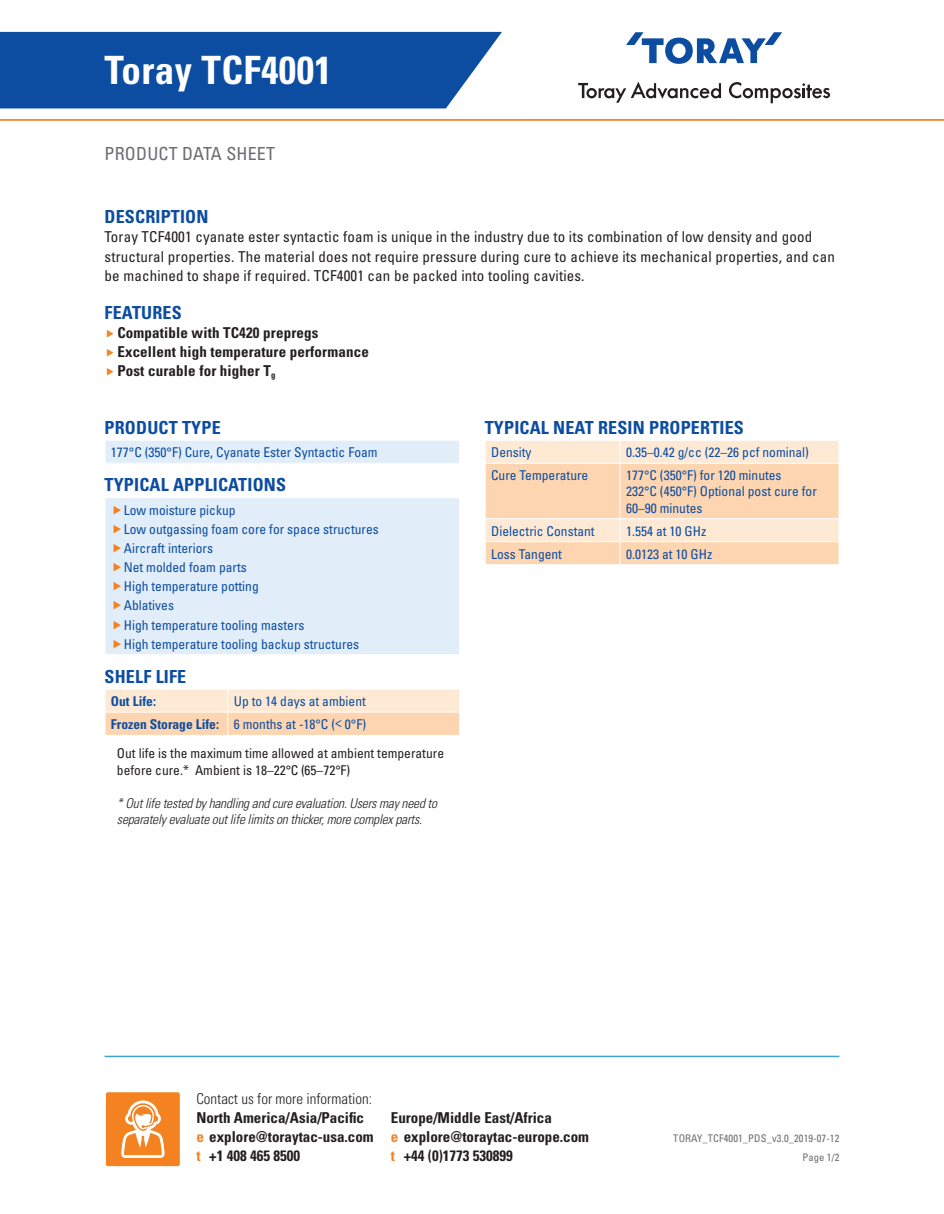
<style>
.page{position:relative;width:944px;height:1214px;background:#fff}
.page>*{position:absolute;margin:0;border:0;box-sizing:border-box;transform-origin:0 0}
.t1{font:700 condensed 39px "Univers LT Std";letter-spacing:.01em;color:#fff}
.t2{font:700 condensed 18px "Univers LT Std";letter-spacing:.01em;color:#0d4da1}
.t3{font:condensed 18px "Univers";letter-spacing:.01em;color:#6c6d70}
.Body_text{font:condensed 15px/19.2px "Univers";letter-spacing:.01em;color:#231f20}
.t4{font:700 condensed 15px/19.2px "Univers";color:#231f20}
.t5{font:300 condensed 15px "Univers";color:#231f20}
.Cell_row{font:condensed 13.5px/16.2px "Univers";color:#0d4da1}
.Cell_row-2{font:italic 300 condensed 13.5px/16.5px "Univers";letter-spacing:-.015em;color:#231f20}
.Cell_row-3{font:condensed 13.5px/16.5px "Univers";color:#231f20}
.Cell_row-4{font:700 condensed 13.5px "Univers";color:#0d4da1}
.t6{font:condensed 10.5px "Univers";letter-spacing:.01em;color:#6c6d70}
.s1{color:#f58220}
</style>
<div class="page">
<div style="left:0;top:32px;width:502px;height:76px;background:#0d4da1"></div>
<hr style="left:0;top:119px;width:944px;height:2px;background:#f58220">
<svg style="left:626px;top:32px;width:156px;height:32px"></svg>
<svg style="left:578px;top:82px;width:143px;height:21px"></svg>
<svg style="left:729px;top:82px;width:101px;height:21px"></svg>
<hr style="left:105px;top:1055px;width:734px;height:2px;background:#42a0d8">
<svg style="left:105px;top:1092px;width:75px;height:75px;background:#f69a4b"></svg>
<div style="left:105px;top:440px;width:354px;height:23px;background:#e1edf8"></div>
<hr style="left:105px;top:440px;width:355px;height:1px;background:#fff">
<svg style="left:105px;top:441px;width:1px;height:22px"></svg>
<div style="left:105px;top:497px;width:354px;height:157px;background:#e1edf8"></div>
<hr style="left:105px;top:497px;width:355px;height:1px;background:#fff">
<hr style="left:105px;top:498px;width:1px;height:156px;background:#fff">
<svg style="left:105px;top:689px;width:355px;height:46px;background:#fde0c5"></svg>
<svg style="left:485px;top:441px;width:354px;height:123px;background:#fdddbf"></svg>
<h1 class="t1" style="left:105px;top:46px;width:229px">Toray TCF4001</h1>
<h2 class="t3" style="left:105px;top:142px;width:172px">PRODUCT DATA SHEET</h2>
<h1 class="t2" style="left:105px;top:206px;width:105px">DESCRIPTION</h1>
<p class="Body_text" style="left:105px;top:227px;width:732px">Toray TCF4001 cyanate ester syntactic foam is unique in the industry due to its combination of low density and good structural properties. The material does not require pressure during cure to achieve its mechanical properties, and can be machined to shape if required. TCF4001 can be packed into tooling cavities.</p>
<h1 class="t2" style="left:105px;top:301px;width:79px">FEATURES</h1>
<p class="t4" style="left:117px;top:323px;width:203px">Compatible with TC420 prepregs</p>
<p class="t4" style="left:117px;top:342px;width:253px">Excellent high temperature performance</p>
<p class="t4" style="left:117px;top:361px;width:160px">Post curable for higher T<sub>g</sub></p>
<h1 class="t2" style="left:105px;top:416px;width:118px">PRODUCT TYPE</h1>
<p class="Cell_row" style="left:111px;top:444px;width:268px">177°C (350°F) Cure, Cyanate Ester Syntactic Foam</p>
<h1 class="t2" style="left:105px;top:474px;width:183px">TYPICAL APPLICATIONS</h1>
<p class="Cell_row" style="left:124px;top:501px;width:113px">Low moisture pickup</p>
<p class="Cell_row" style="left:124px;top:521px;width:256px">Low outgassing foam core for space structures</p>
<p class="Cell_row" style="left:124px;top:540px;width:91px">Aircraft interiors</p>
<p class="Cell_row" style="left:124px;top:559px;width:124px">Net molded foam parts</p>
<p class="Cell_row" style="left:124px;top:578px;width:136px">High temperature potting</p>
<p class="Cell_row" style="left:124px;top:597px;width:52px">Ablatives</p>
<p class="Cell_row" style="left:124px;top:616px;width:182px">High temperature tooling masters</p>
<p class="Cell_row" style="left:124px;top:635px;width:237px">High temperature tooling backup structures</p>
<h1 class="t2" style="left:105px;top:665px;width:83px">SHELF LIFE</h1>
<p class="Cell_row-4" style="left:111px;top:692px;width:46px">Out Life:</p>
<p class="Cell_row" style="left:234px;top:693px;width:133px">Up to 14 days at ambient</p>
<p class="Cell_row-4" style="left:111px;top:715px;width:109px">Frozen Storage Life:</p>
<p class="Cell_row" style="left:234px;top:716px;width:134px">6 months at -18°C (&lt; 0°F)</p>
<p class="Cell_row-3" style="left:117px;top:745px;width:328px">Out life is the maximum time allowed at ambient temperature before cure.* Ambient is 18–22°C (65–72°F)</p>
<p class="Cell_row-2" style="left:117px;top:794px;width:321px">* Out life tested by handling and cure evaluation. Users may need to separately evaluate out life limits on thicker, more complex parts.</p>
<h1 class="t2" style="left:485px;top:416px;width:261px">TYPICAL NEAT RESIN PROPERTIES</h1>
<p class="Cell_row" style="left:491px;top:444px;width:42px">Density</p>
<p class="Cell_row" style="left:626px;top:444px;width:184px">0.35–0.42 g/cc (22–26 pcf nominal)</p>
<p class="Cell_row" style="left:491px;top:467px;width:99px">Cure Temperature</p>
<p class="Cell_row" style="left:626px;top:467px;width:157px">177°C (350°F) for 120 minutes</p>
<p class="Cell_row" style="left:626px;top:483px;width:192px">232°C (450°F) Optional post cure for<br>60–90 minutes</p>
<p class="Cell_row" style="left:491px;top:522px;width:105px">Dielectric Constant</p>
<p class="Cell_row" style="left:626px;top:522px;width:82px">1.554 at 10 GHz</p>
<p class="Cell_row" style="left:491px;top:545px;width:72px">Loss Tangent</p>
<p class="Cell_row" style="left:626px;top:545px;width:88px">0.0123 at 10 GHz</p>
<p class="t5" style="left:196px;top:1089px;width:177px">Contact us for more information:</p>
<p class="t4" style="left:196px;top:1108px;width:179px">North America/Asia/Pacific <span class="s1">e</span> explore@toraytac-usa.com <span class="s1">t</span> +1 408 465 8500</p>
<p class="t4" style="left:391px;top:1108px;width:199px">Europe/Middle East/Africa<br><span class="s1">e</span> explore@toraytac-europe.com <span class="s1">t</span> +44 (0)1773 530899</p>
<p class="t6" style="left:673px;top:1131px;width:167px">TORAY_TCF4001_PDS_v3.0_2019-07-12</p>
<p class="t6" style="left:802px;top:1150px;width:38px">Page 1/2</p>
</div>
